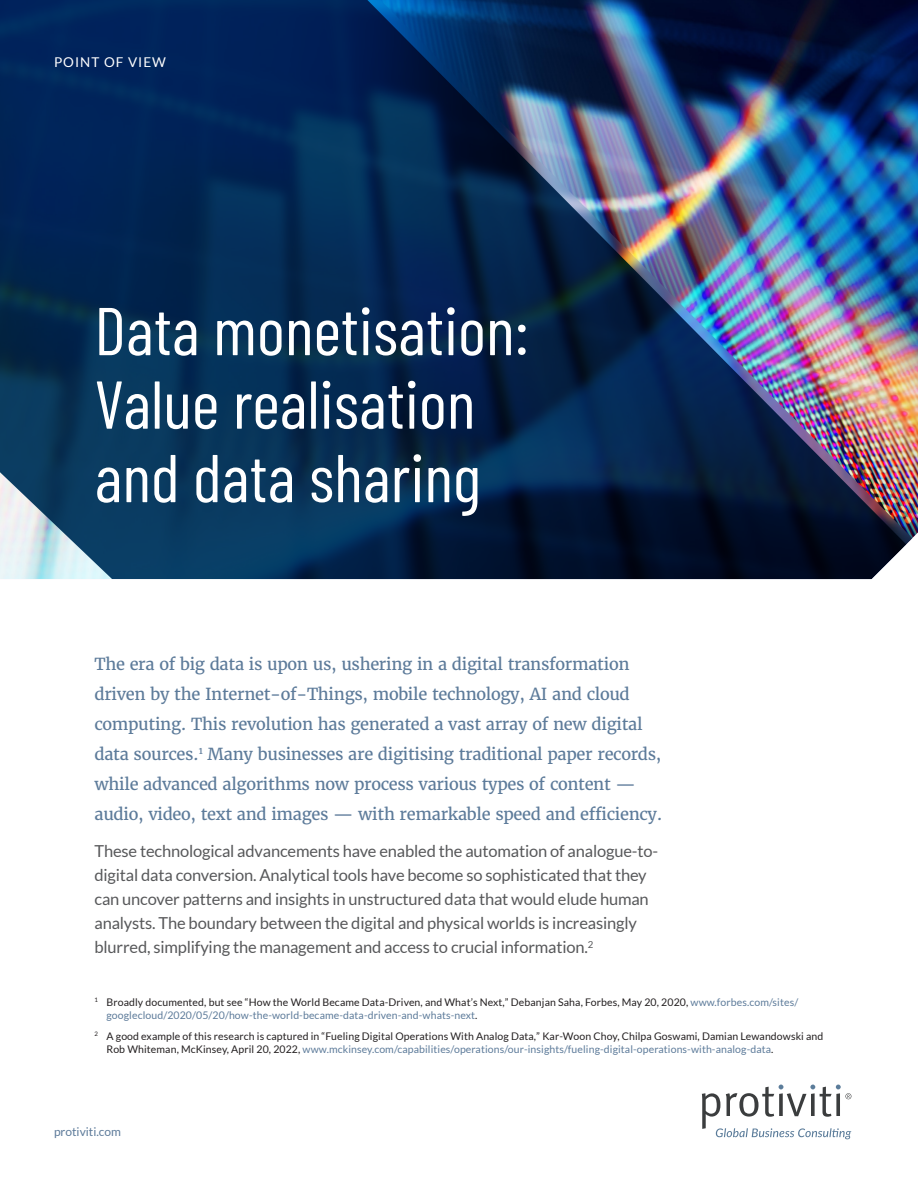
<style>
.page{position:relative;width:918px;height:1188px;background:#fff}
.page>*{position:absolute;margin:0;border:0;box-sizing:border-box;transform-origin:0 0}
.t1{font:67.5px/73.5px "Barlow Condensed";color:#fff}
.t2{font:16.5px/30px "Merriweather";letter-spacing:-.02em;color:#5d7b9a}
.t3{font:16.5px/24px "Lato";letter-spacing:-.01em;color:#57585a}
.t4{font:13.5px "Lato";letter-spacing:.075em;color:#fff}
.t5{font:12px "Lato";color:#5d7b9a}
.t6{font:10.5px/13.5px "Lato";letter-spacing:.01em;color:#231f20}
.s1{color:#5d7b9a}
</style>
<div class="page">
<svg style="left:702px;top:1085px;width:149px;height:54px"></svg>
<img style="left:0;top:0;width:906px;height:579px">
<p class="t4" style="left:54px;top:55px;width:114px">POINT OF VIEW</p>
<h1 class="t1" style="left:94px;top:289px;width:436px">Data monetisation:<br>Value realisation and data sharing</h1>
<p class="t2" style="left:94px;top:649px;width:570px">The era of big data is upon us, ushering in a digital transformation driven by the Internet-of-Things, mobile technology, AI and cloud computing. This revolution has generated a vast array of new digital data sources.<sup>1</sup> Many businesses are digitising traditional paper records, while advanced algorithms now process various types of content — audio, video, text and images — with remarkable speed and efficiency.</p>
<p class="t3" style="left:94px;top:839px;width:565px">These technological advancements have enabled the automation of analogue-to&shy;digital data conversion. Analytical tools have become so sophisticated that they can uncover patterns and insights in unstructured data that would elude human analysts. The boundary between the digital and physical worlds is increasingly blurred, simplifying the management and access to crucial information.<sup>2</sup></p>
<p class="t6" style="left:106px;top:995px;width:693px;text-indent:-12px"><sup>1</sup> Broadly documented, but see “How the World Became Data-Driven, and What’s Next,” Debanjan Saha, Forbes, May 20, 2020, <span class="s1">www.forbes.com/sites/ googlecloud/2020/05/20/how-the-world-became-data-driven-and-whats-next</span>.</p>
<p class="t6" style="left:106px;top:1029px;width:718px;text-indent:-12px"><sup>2</sup> A good example of this research is captured in “Fueling Digital Operations With Analog Data,” Kar-Woon Choy, Chilpa Goswami, Damian Lewandowski and<br>Rob Whiteman, McKinsey, April 20, 2022, <span class="s1">www.mckinsey.com/capabilities/operations/our-insights/fueling-digital-operations-with-analog-data</span>.</p>
<p class="t5" style="left:54px;top:1125px;width:69px">protiviti.com</p>
</div>
